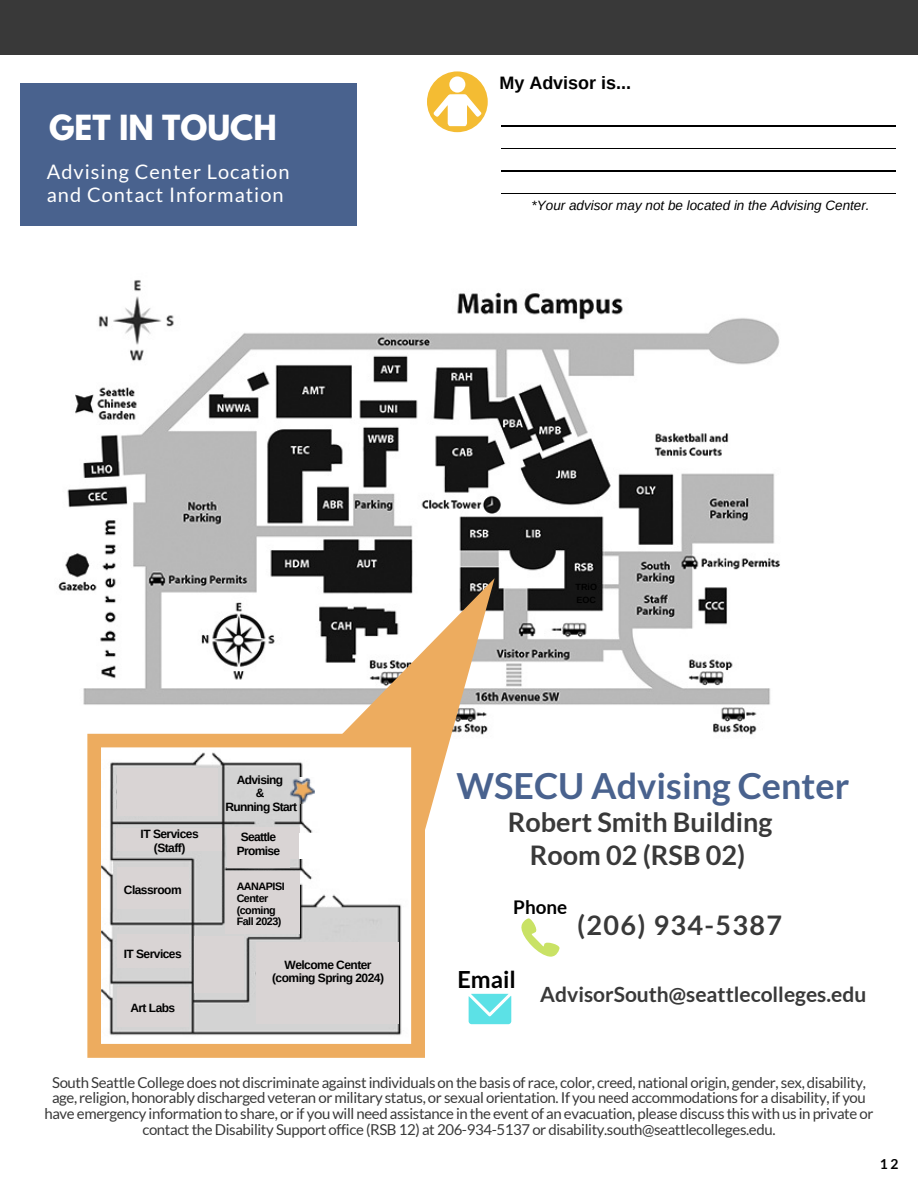
<style>
.page{position:relative;width:918px;height:1188px;background:#fff}
.page>*{position:absolute;margin:0;border:0;box-sizing:border-box;transform-origin:0 0}
.t1{font:700 36px "Lato";color:#49628e}
.t2{font:700 30.75px "League Spartan";color:#fff}
.t3{font:700 27px "Lato";color:#393939}
.t4{font:700 27px "Lato";letter-spacing:.05em;color:#393939}
.t5{font:700 23.55px "Lato";color:#000}
.t6{font:700 21px "Lato";color:#393939}
.t7{font:19.95px/23.2px "Lato";letter-spacing:.05em;color:#fff}
.t8{font:700 18.9px "Lato";color:#000}
.t9{font:700 18px "Arimo";color:#000}
.t10{font:15px/15.9px "Lato";letter-spacing:-.025em;color:#393939;text-align:center}
.t11{font:700 13.8px "Lato";color:#000}
.t12{font:italic 13.5px "Arimo";color:#000}
.t13{font:700 12px/13.5px "Arimo";letter-spacing:-.045em;color:#000;text-align:center}
.t14{font:700 10.8px/11.7px "Arimo";letter-spacing:-.045em;color:#000}
</style>
<div class="page">
<div style="left:0;top:0;width:918px;height:55px;background:#393939"></div>
<div style="left:20px;top:83px;width:336px;height:143px;background:#49628e"></div>
<svg style="left:469px;top:994px;width:42px;height:30px"></svg>
<img style="left:58px;top:280px;width:722px;height:455px">
<svg style="left:217px;top:529px;width:363px;height:428px"></svg>
<svg style="left:87px;top:734px;width:338px;height:324px"></svg>
<div style="left:256px;top:942px;width:142px;height:82px;background:#d9d4d4"></div>
<div style="left:195px;top:937px;width:49px;height:56px;background:#d9d4d4"></div>
<div style="left:226px;top:872px;width:74px;height:62px;background:#d9d4d4"></div>
<div style="left:227px;top:827px;width:63px;height:41px;background:#d9d4d4"></div>
<div style="left:117px;top:867px;width:71px;height:41px;background:#d9d4d4"></div>
<div style="left:117px;top:934px;width:71px;height:33px;background:#d9d4d4"></div>
<div style="left:117px;top:987px;width:71px;height:40px;background:#d9d4d4"></div>
<div style="left:117px;top:828px;width:105px;height:23px;background:#d9d4d4"></div>
<div style="left:117px;top:769px;width:101px;height:47px;background:#d9d4d4"></div>
<svg style="left:427px;top:71px;width:61px;height:61px"></svg>
<hr style="left:501px;top:126px;width:395px;height:1px;background:#000">
<hr style="left:501px;top:148px;width:395px;height:1px;background:#000">
<hr style="left:501px;top:171px;width:395px;height:1px;background:#000">
<hr style="left:501px;top:193px;width:395px;height:1px;background:#000">
<img style="left:290px;top:778px;width:25px;height:26px">
<img style="left:290px;top:828px;width:10px;height:30px">
<img style="left:300px;top:834px;width:20px;height:25px">
<p class="t2" style="left:49px;top:112px;width:229px">GET IN TOUCH</p>
<p class="t7" style="left:47px;top:159px;width:244px">Advising Center Location and Contact Information</p>
<p class="t9" style="left:499px;top:73px;width:133px">My Advisor is...</p>
<p class="t12" style="left:532px;top:198px;width:340px">*Your advisor may not be located in the Advising Center.</p>
<p class="t13" style="left:141px;top:827px;width:60px">IT Services (Staff)</p>
<p class="t13" style="left:124px;top:883px;width:59px">Classroom</p>
<p class="t13" style="left:124px;top:947px;width:60px">IT Services</p>
<p class="t13" style="left:130px;top:1001px;width:46px">Art Labs</p>
<p class="t13" style="left:237px;top:773px;width:48px">Advising</p>
<p class="t13" style="left:256px;top:786px;width:10px">&amp;</p>
<p class="t13" style="left:225px;top:800px;width:73px">Running Start</p>
<p class="t13" style="left:237px;top:830px;width:45px">Seattle<br>Promise</p>
<p class="t14" style="left:237px;top:881px;width:50px">AANAPISI<br>Center (coming<br>Fall 2023)</p>
<p class="t13" style="left:272px;top:958px;width:113px">Welcome Center (coming Spring 2024)</p>
<p class="t1" style="left:456px;top:763px;width:394px">WSECU Advising Center</p>
<p class="t3" style="left:508px;top:805px;width:266px">Robert Smith Building</p>
<p class="t3" style="left:530px;top:838px;width:217px">Room 02 (RSB 02)</p>
<p class="t8" style="left:513px;top:895px;width:56px">Phone</p>
<p class="t4" style="left:577px;top:909px;width:207px">(206) 934-5387</p>
<p class="t5" style="left:457px;top:964px;width:60px">Email</p>
<p class="t6" style="left:540px;top:981px;width:327px">AdvisorSouth@seattlecolleges.edu</p>
<p class="t10" style="left:44px;top:1074px;width:830px">South Seattle College does not discriminate against individuals on the basis of race, color, creed, national origin, gender, sex, disability, age, religion, honorably discharged veteran or military status, or sexual orientation. If you need accommodations for a disability, if you have emergency information to share, or if you will need assistance in the event of an evacuation, please discuss this with us in private or contact the Disability Support office (RSB 12) at 206-934-5137 or disability.south@seattlecolleges.edu.</p>
<p class="t11" style="left:880px;top:1155px;width:20px">12</p>
</div>
